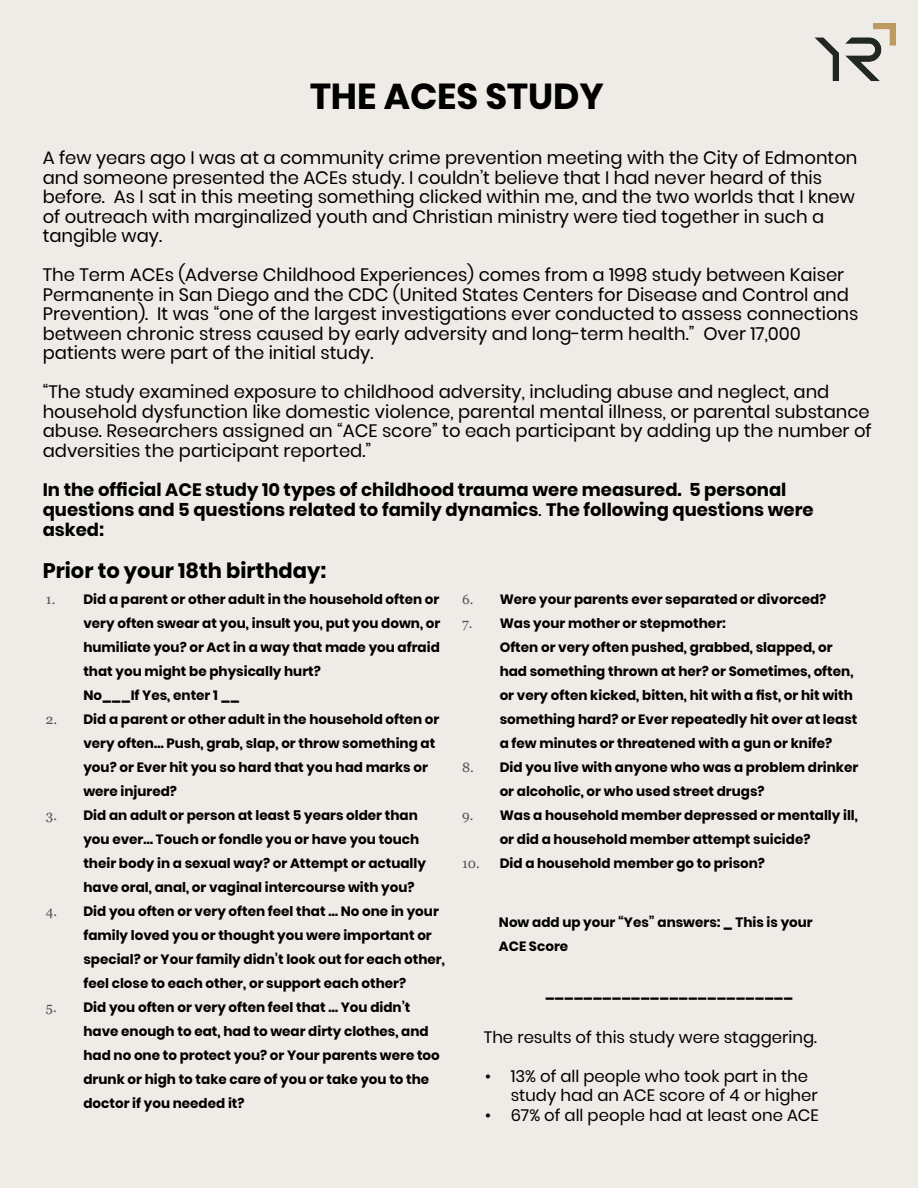
<style>
.page{position:relative;width:918px;height:1188px;background:#efebe6}
.page>*{position:absolute;margin:0;border:0;box-sizing:border-box;transform-origin:0 0}
.t1{font:700 36px "Poppins";color:#000}
.t2{font:700 21px "Poppins";color:#000}
.t3{font:18px/19.5px "Poppins";color:#000}
.t4{font:700 18px/19.8px "Poppins";color:#000}
.t5{font:16.5px/19.5px "Poppins";color:#000}
.t6{font:700 13.5px/24px "Poppins";color:#000}
.s1{font-weight:400}
.s2{font-family:"Georgia";font-weight:400;color:#535353}
</style>
<div class="page">
<img style="left:814px;top:23px;width:82px;height:58px">
<h1 class="t1" style="left:310px;top:71px;width:295px">THE ACES STUDY</h1>
<p class="t3" style="left:43px;top:148px;width:816px">A few years ago I was at a community crime prevention meeting with the City of Edmonton and someone presented the ACEs study. I couldn’t believe that I had never heard of this before. As I sat in this meeting something clicked within me, and the two worlds that I knew of outreach with marginalized youth and Christian ministry were tied together in such a tangible way.</p>
<p class="t3" style="left:43px;top:265px;width:817px">The Term ACEs (Adverse Childhood Experiences) comes from a 1998 study between Kaiser Permanente in San Diego and the CDC (United States Centers for Disease and Control and Prevention). It was “one of the largest investigations ever conducted to assess connections between chronic stress caused by early adversity and long-term health.” Over 17,000 patients were part of the initial study.</p>
<p class="t3" style="left:43px;top:382px;width:831px">“The study examined exposure to childhood adversity, including abuse and neglect, and household dysfunction like domestic violence, parental mental illness, or parental substance abuse. Researchers assigned an “ACE score” to each participant by adding up the number of adversities the participant reported.”</p>
<h3 class="t4" style="left:43px;top:480px;width:772px">In the official ACE study 10 types of childhood trauma were measured. 5 personal questions and 5 questions related to family dynamics<span class="s1">.</span> The following questions were asked:</h3>
<h2 class="t2" style="left:43px;top:556px;width:285px">Prior to your 18th birthday:</h2>
<p class="t6" style="left:83px;top:587px;width:358px;text-indent:-38px"><span class="s2">1.</span> Did a parent or other adult in the household often or very often swear at you, insult you, put you down, or humiliate you? or Act in a way that made you afraid that you might be physically hurt?<br>No___If Yes, enter 1 __</p>
<p class="t6" style="left:83px;top:707px;width:357px;text-indent:-38px"><span class="s2">2.</span> Did a parent or other adult in the household often or very often… Push, grab, slap, or throw something at you? or Ever hit you so hard that you had marks or were injured?</p>
<p class="t6" style="left:83px;top:803px;width:344px;text-indent:-38px"><span class="s2">3.</span> Did an adult or person at least 5 years older than you ever… Touch or fondle you or have you touch their body in a sexual way? or Attempt or actually have oral, anal, or vaginal intercourse with you?</p>
<p class="t6" style="left:83px;top:899px;width:363px;text-indent:-38px"><span class="s2">4.</span> Did you often or very often feel that … No one in your family loved you or thought you were important or special? or Your family didn’t look out for each other, feel close to each other, or support each other?</p>
<p class="t6" style="left:83px;top:995px;width:358px;text-indent:-38px"><span class="s2">5.</span> Did you often or very often feel that … You didn’t have enough to eat, had to wear dirty clothes, and had no one to protect you? or Your parents were too drunk or high to take care of you or take you to the doctor if you needed it?</p>
<p class="t6" style="left:462px;top:587px;width:366px"><span class="s2">6.</span> Were your parents ever separated or divorced?</p>
<p class="t6" style="left:500px;top:611px;width:359px;text-indent:-38px"><span class="s2">7.</span> Was your mother or stepmother:<br>Often or very often pushed, grabbed, slapped, or had something thrown at her? or Sometimes, often, or very often kicked, bitten, hit with a fist, or hit with something hard? or Ever repeatedly hit over at least a few minutes or threatened with a gun or knife?</p>
<p class="t6" style="left:500px;top:755px;width:360px;text-indent:-38px"><span class="s2">8.</span> Did you live with anyone who was a problem drinker or alcoholic, or who used street drugs?</p>
<p class="t6" style="left:500px;top:803px;width:360px;text-indent:-38px"><span class="s2">9.</span> Was a household member depressed or mentally ill, or did a household member attempt suicide?</p>
<p class="t6" style="left:462px;top:851px;width:304px"><span class="s2">10.</span> Did a household member go to prison?</p>
<p class="t6" style="left:499px;top:910px;width:315px">Now add up your “Yes” answers: _ This is your<br>ACE Score</p>
<p class="t6" style="left:545px;top:980px;width:249px">__________________________</p>
<p class="t5" style="left:484px;top:1027px;width:335px">The results of this study were staggering.</p>
<p class="t5" style="left:511px;top:1066px;width:308px;text-indent:-26px">• 13% of all people who took part in the study had an ACE score of 4 or higher</p>
<p class="t5" style="left:485px;top:1105px;width:335px">• 67% of all people had at least one ACE</p>
</div>
